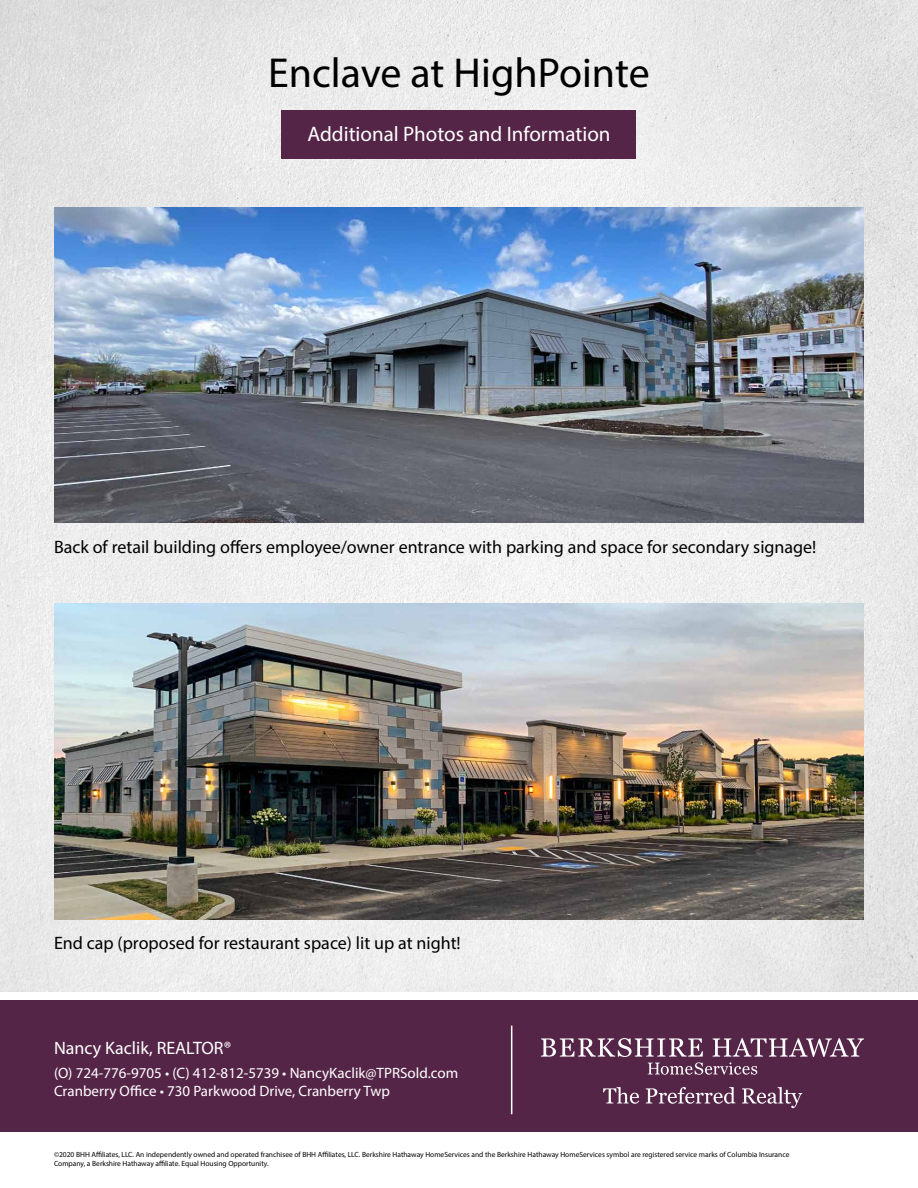
<style>
.page{position:relative;width:918px;height:1188px;background:#fff}
.page>*{position:absolute;margin:0;border:0;box-sizing:border-box;transform-origin:0 0}
.t1{font:42px "Myriad Pro";color:#000}
.t2{font:21px "Myriad Pro";color:#fff}
.t3{font:18px "Myriad Pro";color:#000}
.t4{font:18px "Myriad Pro";color:#fff}
.t5{font:15px/18px "Myriad Pro";color:#fff}
.t6{font:7.5px/9px "Myriad Pro";color:#000}
</style>
<div class="page">
<img style="left:0;top:0;width:918px;height:991px">
<img style="left:54px;top:207px;width:810px;height:316px">
<img style="left:54px;top:604px;width:810px;height:315px">
<div style="left:282px;top:110px;width:354px;height:49px;background:#552548"></div>
<div style="left:0;top:1000px;width:918px;height:132px;background:#552548"></div>
<svg style="left:541px;top:1038px;width:323px;height:37px"></svg>
<svg style="left:603px;top:1087px;width:36px;height:17px"></svg>
<svg style="left:646px;top:1087px;width:89px;height:17px"></svg>
<svg style="left:742px;top:1087px;width:60px;height:21px"></svg>
<hr style="left:511px;top:1026px;width:1px;height:88px;background:#fff">
<h1 class="t1" style="left:268px;top:47px;width:383px">Enclave at HighPointe</h1>
<h2 class="t2" style="left:307px;top:121px;width:305px">Additional Photos and Information</h2>
<h3 class="t3" style="left:54px;top:536px;width:764px">Back of retail building offers employee/owner entrance with parking and space for secondary signage!</h3>
<h3 class="t3" style="left:54px;top:932px;width:408px">End cap (proposed for restaurant space) lit up at night!</h3>
<h3 class="t4" style="left:54px;top:1037px;width:179px">Nancy Kaclik, REALTOR®</h3>
<h3 class="t5" style="left:54px;top:1064px;width:406px">(O) 724-776-9705 • (C) 412-812-5739 • NancyKaclik@TPRSold.com<br>Cranberry Office • 730 Parkwood Drive, Cranberry Twp</h3>
<p class="t6" style="left:54px;top:1150px;width:737px">©2020 BHH Affiliates, LLC. An independently owned and operated franchisee of BHH Affiliates, LLC. Berkshire Hathaway HomeServices and the Berkshire Hathaway HomeServices symbol are registered service marks of Columbia Insurance<br>Company, a Berkshire Hathaway affiliate. Equal Housing Opportunity.</p>
</div>
